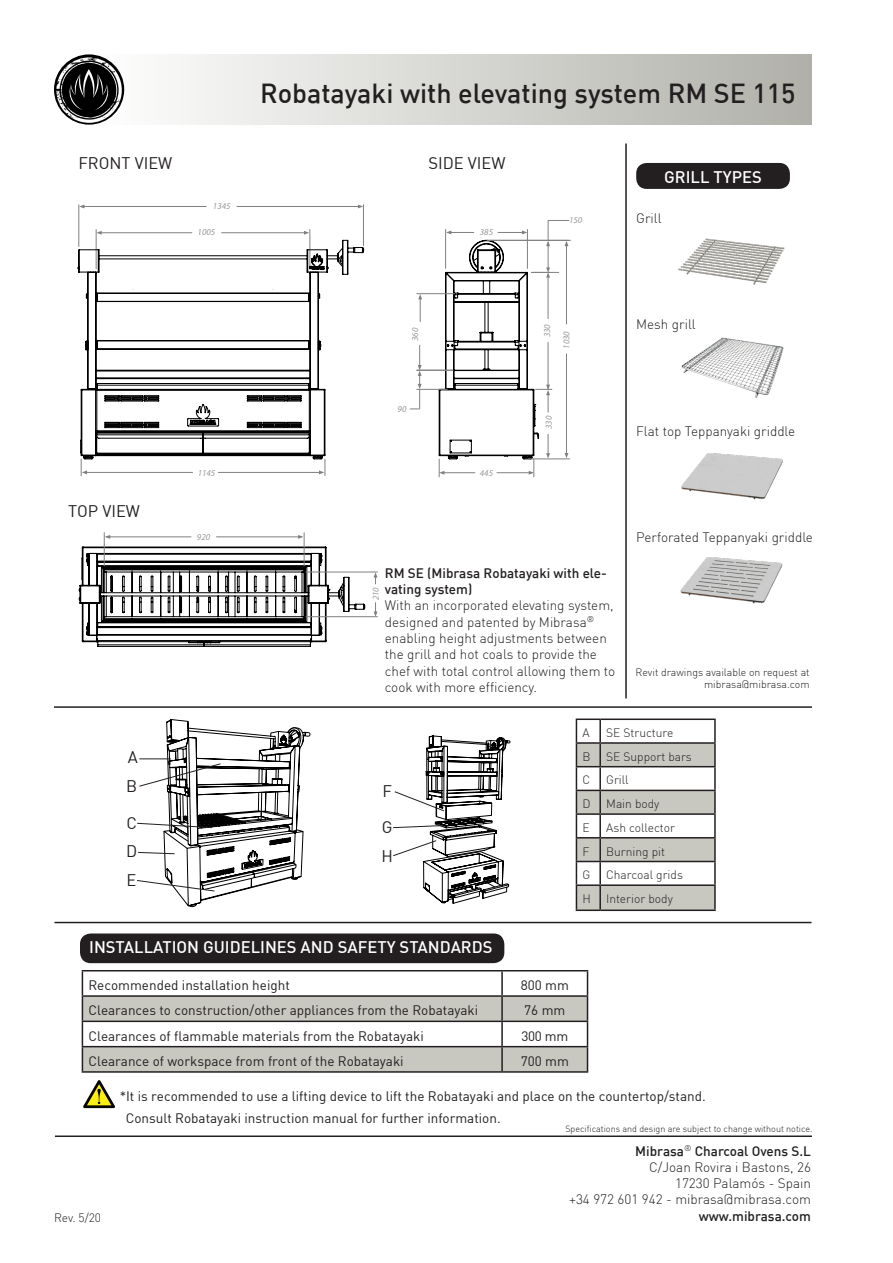
<style>
.page{position:relative;width:893px;height:1263px;background:#fff}
.page>*{position:absolute;margin:0;border:0;box-sizing:border-box;transform-origin:0 0}
.t1{font:500 27px "DIN";color:#231f20}
.t2{font:500 16.5px "DIN";color:#fff}
.t3{font:16.5px "DIN";color:#231f20}
.t4{font:300 13.5px/16.4px "DIN";color:#231f20;text-align:right}
.t5{font:13.5px "DIN";color:#231f20}
.t6{font:500 13.5px/16.2px "DIN";color:#231f20}
.t7{font:300 12px "DIN";color:#231f20}
.t8{font:300 10.5px/12.6px "DIN";color:#231f20;text-align:right}
.t9{font:300 9px "DIN";color:#231f20}
.t10{font:italic 9px "Myriad Pro";color:#999}
.s1{font-weight:500}
</style>
<div class="page">
<svg style="left:136px;top:719px;width:174px;height:205px"></svg>
<svg style="left:392px;top:736px;width:118px;height:188px"></svg>
<hr style="left:55px;top:1135px;width:757px;height:2px;background:#231f20">
<hr style="left:54px;top:922px;width:757px;height:1px;background:#231f20">
<hr style="left:576px;top:718px;width:24px;height:2px;background:#231f20">
<hr style="left:600px;top:718px;width:116px;height:2px;background:#231f20">
<hr style="left:714px;top:720px;width:2px;height:22px;background:#231f20">
<hr style="left:600px;top:742px;width:116px;height:2px;background:#231f20">
<hr style="left:714px;top:744px;width:2px;height:22px;background:#231f20">
<hr style="left:714px;top:791px;width:2px;height:22px;background:#231f20">
<hr style="left:600px;top:813px;width:116px;height:2px;background:#231f20">
<hr style="left:714px;top:815px;width:2px;height:22px;background:#231f20">
<hr style="left:600px;top:837px;width:116px;height:1px;background:#231f20">
<hr style="left:714px;top:838px;width:2px;height:23px;background:#231f20">
<hr style="left:600px;top:861px;width:116px;height:1px;background:#231f20">
<hr style="left:714px;top:862px;width:2px;height:22px;background:#231f20">
<hr style="left:600px;top:884px;width:116px;height:2px;background:#231f20">
<hr style="left:714px;top:886px;width:2px;height:23px;background:#231f20">
<hr style="left:576px;top:909px;width:24px;height:2px;background:#231f20">
<hr style="left:600px;top:909px;width:116px;height:2px;background:#231f20">
<hr style="left:600px;top:766px;width:116px;height:1px;background:#231f20">
<hr style="left:714px;top:767px;width:2px;height:23px;background:#231f20">
<svg style="left:576px;top:720px;width:139px;height:190px"></svg>
<hr style="left:600px;top:790px;width:116px;height:1px;background:#231f20">
<hr style="left:54px;top:706px;width:758px;height:2px;background:#231f20">
<svg style="left:54px;top:54px;width:758px;height:71px"></svg>
<svg style="left:54px;top:54px;width:70px;height:71px"></svg>
<svg style="left:56px;top:57px;width:66px;height:66px"></svg>
<hr style="left:625px;top:144px;width:2px;height:554px;background:#231f20">
<div style="left:636px;top:163px;width:154px;height:26px;background:#231f20;border-radius:10px"></div>
<img style="left:681px;top:337px;width:103px;height:61px">
<img style="left:678px;top:238px;width:107px;height:47px">
<img style="left:680px;top:557px;width:103px;height:47px">
<img style="left:681px;top:453px;width:102px;height:47px">
<hr style="left:82px;top:970px;width:420px;height:1px;background:#231f20">
<hr style="left:502px;top:970px;width:86px;height:1px;background:#231f20">
<hr style="left:82px;top:1071px;width:420px;height:2px;background:#231f20">
<hr style="left:502px;top:1071px;width:86px;height:2px;background:#231f20">
<svg style="left:82px;top:971px;width:506px;height:101px"></svg>
<hr style="left:82px;top:1046px;width:420px;height:1px;background:#231f20">
<hr style="left:502px;top:1046px;width:86px;height:1px;background:#231f20">
<div style="left:80px;top:933px;width:424px;height:30px;background:#231f20;border-radius:11px"></div>
<svg style="left:83px;top:1080px;width:32px;height:28px"></svg>
<hr style="left:86px;top:472px;width:107px;height:1px;background:#808080">
<hr style="left:218px;top:472px;width:104px;height:1px;background:#808080">
<hr style="left:363px;top:205px;width:1px;height:41px;background:#808080">
<hr style="left:79px;top:205px;width:1px;height:41px;background:#808080">
<hr style="left:237px;top:206px;width:124px;height:1px;background:#808080">
<hr style="left:83px;top:206px;width:123px;height:1px;background:#808080">
<hr style="left:96px;top:229px;width:1px;height:40px;background:#808080">
<hr style="left:310px;top:229px;width:1px;height:40px;background:#808080">
<hr style="left:101px;top:232px;width:91px;height:1px;background:#808080">
<hr style="left:222px;top:232px;width:84px;height:1px;background:#808080">
<svg style="left:77px;top:240px;width:288px;height:220px"></svg>
<svg style="left:78px;top:546px;width:287px;height:101px"></svg>
<svg style="left:96px;top:231px;width:6px;height:4px"></svg>
<svg style="left:79px;top:205px;width:5px;height:3px"></svg>
<svg style="left:304px;top:231px;width:5px;height:4px"></svg>
<svg style="left:81px;top:459px;width:6px;height:17px"></svg>
<svg style="left:319px;top:459px;width:7px;height:17px"></svg>
<svg style="left:298px;top:535px;width:5px;height:4px"></svg>
<hr style="left:216px;top:536px;width:85px;height:1px;background:#808080">
<hr style="left:106px;top:536px;width:85px;height:1px;background:#808080">
<hr style="left:304px;top:533px;width:1px;height:33px;background:#808080">
<hr style="left:104px;top:533px;width:1px;height:33px;background:#808080">
<svg style="left:374px;top:603px;width:3px;height:13px"></svg>
<svg style="left:374px;top:573px;width:3px;height:11px"></svg>
<hr style="left:306px;top:616px;width:71px;height:1px;background:#808080">
<hr style="left:306px;top:572px;width:71px;height:1px;background:#808080">
<hr style="left:487px;top:240px;width:83px;height:1px;background:#808080">
<hr style="left:528px;top:459px;width:42px;height:1px;background:#808080">
<svg style="left:418px;top:294px;width:4px;height:28px"></svg>
<hr style="left:417px;top:293px;width:38px;height:1px;background:#808080">
<hr style="left:417px;top:370px;width:36px;height:1px;background:#808080">
<hr style="left:417px;top:389px;width:30px;height:1px;background:#808080">
<svg style="left:438px;top:220px;width:131px;height:257px"></svg>
<svg style="left:410px;top:345px;width:12px;height:65px"></svg>
<p class="t1" style="left:260px;top:76px;width:537px">Robatayaki with elevating system RM SE 115</p>
<p class="t3" style="left:78px;top:153px;width:96px">FRONT VIEW</p>
<p class="t3" style="left:428px;top:153px;width:79px">SIDE VIEW</p>
<p class="t10" style="left:213px;top:201px;width:19px">1345</p>
<p class="t10" style="left:198px;top:226px;width:19px">1005</p>
<p class="t10" style="left:480px;top:227px;width:15px">385</p>
<p class="t10" style="left:569px;top:215px;width:15px">150</p>
<p class="t2" style="left:664px;top:166px;width:99px">GRILL TYPES</p>
<p class="t4" style="left:636px;top:210px;width:27px">Grill</p>
<p class="t3" style="left:68px;top:501px;width:73px">TOP VIEW</p>
<p class="t10" style="left:198px;top:467px;width:19px">1145</p>
<p class="t10" style="left:197px;top:532px;width:15px">920</p>
<p class="t10" style="left:410px;top:341px;width:15px;rotate:-90deg">360</p>
<p class="t10" style="left:542px;top:337px;width:15px;rotate:-90deg">330</p>
<p class="t10" style="left:561px;top:349px;width:19px;rotate:-90deg">1030</p>
<p class="t4" style="left:636px;top:316px;width:61px">Mesh grill</p>
<p class="t10" style="left:398px;top:404px;width:10px">90</p>
<p class="t10" style="left:480px;top:467px;width:15px">445</p>
<p class="t10" style="left:543px;top:429px;width:15px;rotate:-90deg">330</p>
<p class="t4" style="left:636px;top:423px;width:161px">Flat top Teppanyaki griddle</p>
<p class="t6" style="left:385px;top:564px;width:223px">RM SE (Mibrasa Robatayaki with ele&shy;vating system)</p>
<p class="t4" style="left:385px;top:597px;width:232px;text-align:left">With an incorporated elevating system, designed and patented by Mibrasa<sup>® </sup>enabling height adjustments between the grill and hot coals to provide the chef with total control allowing them to cook with more efficiency.</p>
<p class="t10" style="left:370px;top:600px;width:15px;rotate:-90deg">210</p>
<p class="t4" style="left:636px;top:529px;width:178px">Perforated Teppanyaki griddle</p>
<p class="t8" style="left:636px;top:666px;width:175px">Revit drawings available on request at mibrasa@mibrasa.com</p>
<p class="t3" style="left:128px;top:747px;width:12px">A</p>
<p class="t3" style="left:126px;top:776px;width:13px">B</p>
<p class="t3" style="left:383px;top:781px;width:11px">F</p>
<p class="t3" style="left:126px;top:812px;width:12px">C</p>
<p class="t3" style="left:382px;top:817px;width:12px">G</p>
<p class="t3" style="left:126px;top:841px;width:13px">D</p>
<p class="t3" style="left:127px;top:870px;width:11px">E</p>
<p class="t3" style="left:382px;top:846px;width:13px">H</p>
<p class="t2" style="left:89px;top:936px;width:405px">INSTALLATION GUIDELINES AND SAFETY STANDARDS</p>
<p class="t7" style="left:582px;top:725px;width:9px">A</p>
<p class="t7" style="left:606px;top:725px;width:69px">SE Structure</p>
<p class="t7" style="left:582px;top:749px;width:10px">B</p>
<p class="t7" style="left:606px;top:749px;width:87px">SE Support bars</p>
<p class="t7" style="left:582px;top:773px;width:9px">C</p>
<p class="t7" style="left:606px;top:773px;width:24px">Grill</p>
<p class="t7" style="left:582px;top:796px;width:10px">D</p>
<p class="t7" style="left:606px;top:796px;width:55px">Main body</p>
<p class="t7" style="left:582px;top:820px;width:9px">E</p>
<p class="t7" style="left:606px;top:820px;width:70px">Ash collector</p>
<p class="t7" style="left:582px;top:844px;width:8px">F</p>
<p class="t7" style="left:606px;top:844px;width:60px">Burning pit</p>
<p class="t7" style="left:582px;top:867px;width:9px">G</p>
<p class="t7" style="left:606px;top:867px;width:78px">Charcoal grids</p>
<p class="t7" style="left:582px;top:891px;width:10px">H</p>
<p class="t7" style="left:606px;top:891px;width:68px">Interior body</p>
<p class="t5" style="left:88px;top:977px;width:203px">Recommended installation height</p>
<p class="t5" style="left:521px;top:977px;width:50px">800 mm</p>
<p class="t5" style="left:88px;top:1002px;width:391px">Clearances to construction/other appliances from the Robatayaki</p>
<p class="t5" style="left:524px;top:1002px;width:43px">76 mm</p>
<p class="t5" style="left:88px;top:1027px;width:337px">Clearances of flammable materials from the Robatayaki</p>
<p class="t5" style="left:521px;top:1027px;width:48px">300 mm</p>
<p class="t5" style="left:88px;top:1053px;width:317px">Clearance of workspace from front of the Robatayaki</p>
<p class="t5" style="left:521px;top:1053px;width:50px">700 mm</p>
<p class="t5" style="left:120px;top:1087px;width:587px">*It is recommended to use a lifting device to lift the Robatayaki and place on the countertop/stand.</p>
<p class="t5" style="left:126px;top:1110px;width:376px">Consult Robatayaki instruction manual for further information.</p>
<p class="t7" style="left:54px;top:1211px;width:49px">Rev. 5/20</p>
<p class="t9" style="left:565px;top:1123px;width:249px">Specifications and design are subject to change without notice.</p>
<p class="t4" style="left:569px;top:1142px;width:243px"><span class="s1">Mibrasa</span><sup>®</sup> <span class="s1">Charcoal Ovens S.L<br></span>C/Joan Rovira i Bastons, 26<br>17230 Palamós - Spain<br>+34 972 601 942 - mibrasa@mibrasa.com</p>
<p class="t6" style="left:699px;top:1207px;width:114px">www.mibrasa.com</p>
</div>
